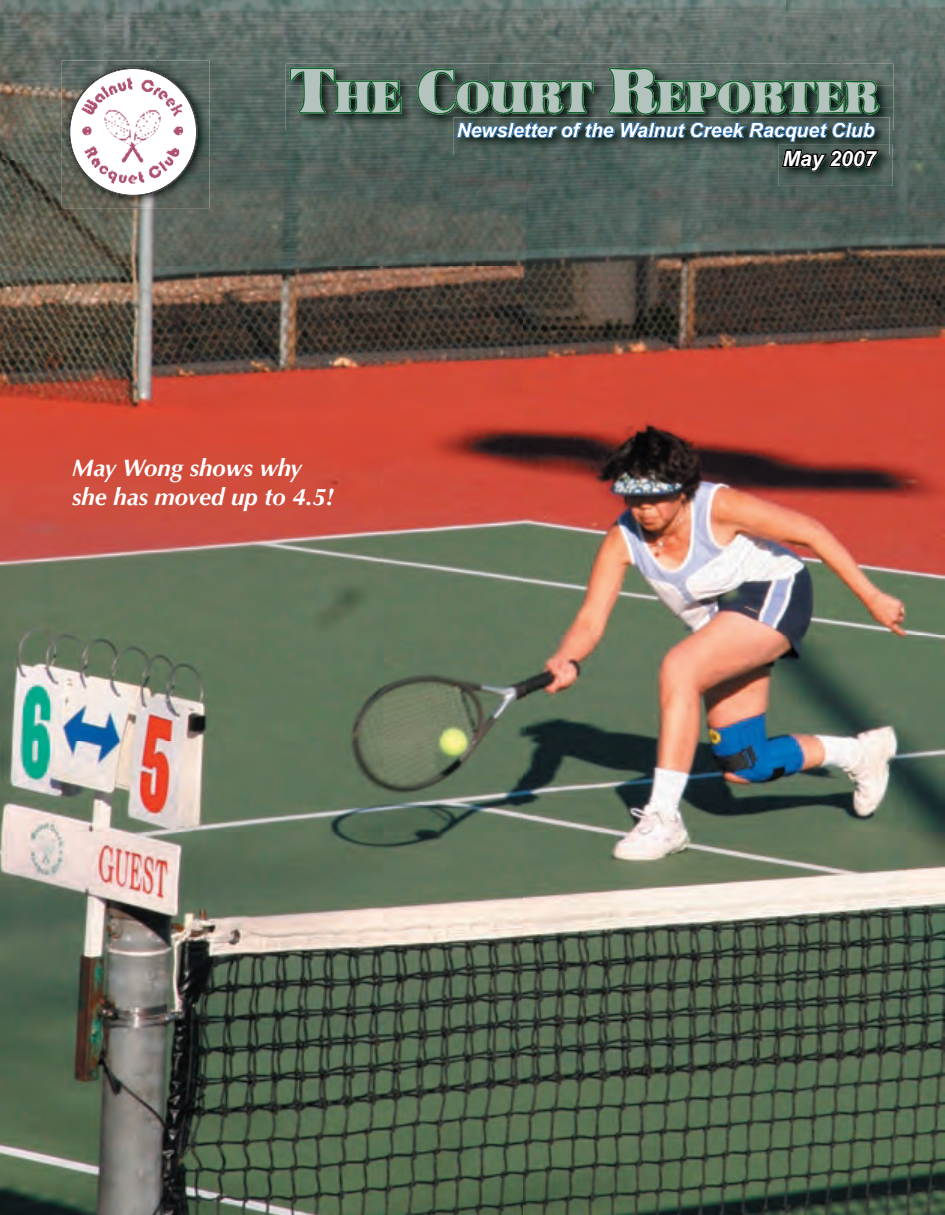
<style>
.page{position:relative;width:945px;height:1215px;background:#fff}
.page>*{position:absolute;margin:0;border:0;box-sizing:border-box;transform-origin:0 0}
.t1{font:37.8px "Doughboy";color:#b5c3bf}
.t2{font:italic 700 24px/28.8px "Optima";color:#fff}
.t3{font:italic 700 21px "Arial";color:#fff}
.t4{font:italic 700 19.5px "Arial";color:#fff}
.s1{font-size:54px}
</style>
<div class="page">
<img style="left:0;top:741px;width:524px;height:474px">
<img style="left:524px;top:635px;width:421px;height:580px">
<img style="left:0;top:159px;width:526px;height:582px">
<img style="left:524px;top:159px;width:421px;height:476px">
<img style="left:0;top:0;width:104px;height:159px">
<img style="left:158px;top:0;width:630px;height:159px">
<img style="left:839px;top:0;width:106px;height:159px">
<img style="left:104px;top:0;width:54px;height:61px">
<img style="left:786px;top:0;width:55px;height:64px">
<img style="left:286px;top:64px;width:607px;height:22px">
<img style="left:488px;top:64px;width:203px;height:3px">
<svg style="left:289px;top:67px;width:590px;height:48px;background:#345643"></svg>
<img style="left:62px;top:61px;width:147px;height:147px">
<svg style="left:69px;top:68px;width:128px;height:128px"></svg>
<img style="left:100px;top:77px;width:61px;height:21px">
<img style="left:453px;top:118px;width:130px;height:12px">
<svg style="left:457px;top:122px;width:418px;height:20px;background:#31586f"></svg>
<img style="left:778px;top:145px;width:115px;height:41px">
<img style="left:778px;top:145px;width:112px;height:10px">
<img style="left:829px;top:155px;width:48px;height:12px">
<img style="left:782px;top:155px;width:45px;height:17px">
<img style="left:784px;top:149px;width:95px;height:6px">
<img style="left:813px;top:155px;width:61px;height:11px">
<h1 class="t1" style="left:291px;top:69px;width:588px"><span class="s1">T</span>HE <span class="s1">C</span>OURT <span class="s1">R</span>EPORTER</h1>
<p class="t4" style="left:457px;top:119px;width:419px">Newsletter of the Walnut Creek Racquet Club</p>
<p class="t3" style="left:783px;top:147px;width:95px">May 2007</p>
<p class="t2" style="left:72px;top:453px;width:263px">May Wong shows why she has moved up to 4.5!</p>
</div>
